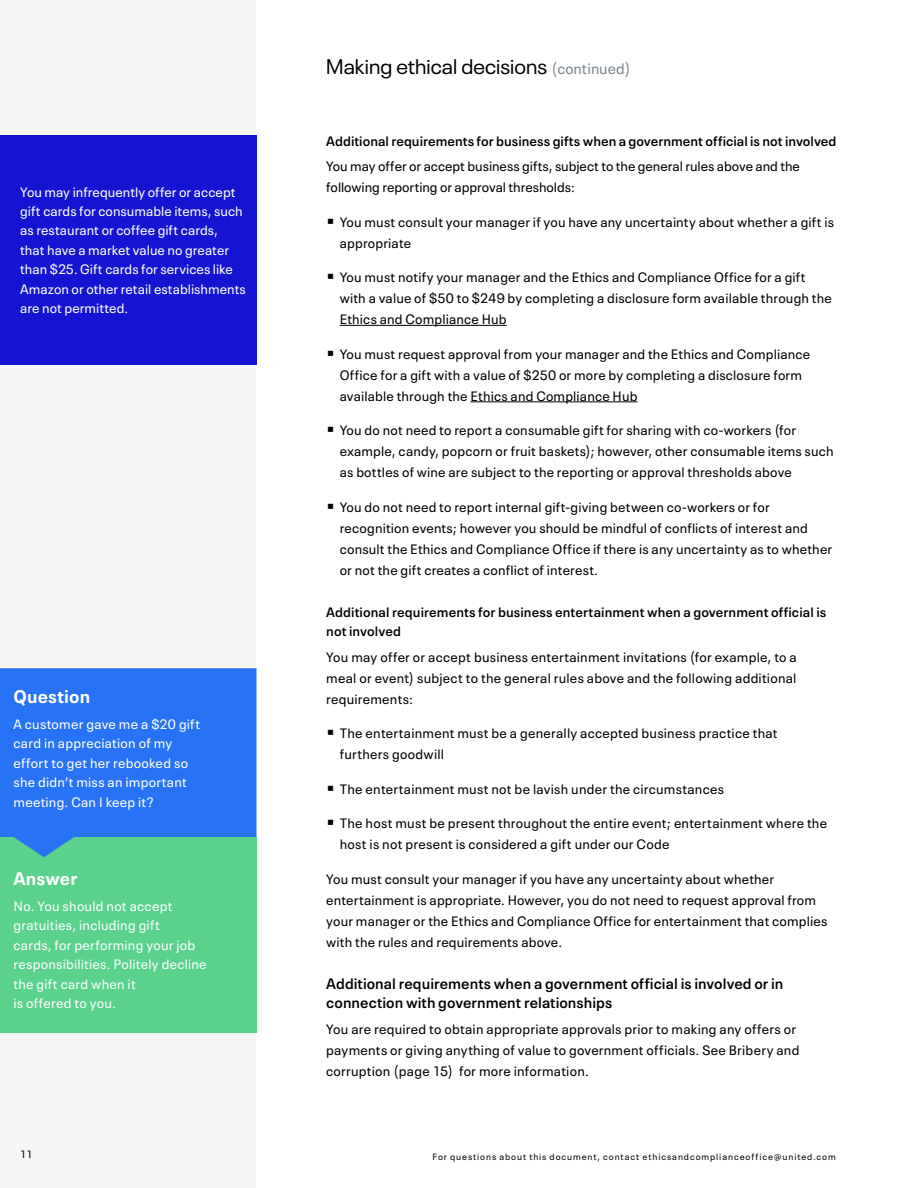
<style>
.page{position:relative;width:918px;height:1188px;background:#fff}
.page>*{position:absolute;margin:0;border:0;box-sizing:border-box;transform-origin:0 0}
.t1{font:21px "Neue Plak";letter-spacing:.005em;color:#000}
.t2{font:700 18px "Neue Plak Text";letter-spacing:.01em;color:#fff}
.t3{font:600 15px/19.5px "Neue Plak Text";letter-spacing:.005em;color:#000}
.t4{font:13.5px/21px "Neue Plak Text";letter-spacing:.01em;color:#000}
.t5{font:13.5px/19.5px "Neue Plak Text";letter-spacing:.01em;color:#fff}
.t6{font:600 13.5px/19.5px "Neue Plak Text";letter-spacing:.005em;color:#000}
.t7{font:10.5px "Neue Plak Text";color:#000}
.t8{font:9px "Neue Plak Text";letter-spacing:.1em;color:#000}
.s1{font-family:"Neue Plak Text";font-size:15px;color:#7c878e}
</style>
<div class="page">
<div style="left:0;top:0;width:256px;height:1188px;background:#f5f5f4"></div>
<hr style="left:340px;top:325px;width:167px;height:1px;background:#000">
<hr style="left:471px;top:402px;width:166px;height:1px;background:#000">
<div style="left:0;top:135px;width:256px;height:229px;background:#1414d2"></div>
<div style="left:0;top:837px;width:256px;height:196px;background:#5ad28c"></div>
<svg style="left:0;top:668px;width:256px;height:189px;background:#2c7beb"></svg>
<p class="t5" style="left:20px;top:181px;width:227px">You may infrequently offer or accept gift cards for consumable items, such as restaurant or coffee gift cards,<br>that have a market value no greater than $25. Gift cards for services like Amazon or other retail establishments are not permitted.</p>
<h2 class="t2" style="left:14px;top:681px;width:78px">Question</h2>
<p class="t5" style="left:14px;top:713px;width:188px">A customer gave me a $20 gift card in appreciation of my effort to get her rebooked so she didn’t miss an important meeting. Can I keep it?</p>
<h2 class="t2" style="left:14px;top:863px;width:65px">Answer</h2>
<p class="t5" style="left:14px;top:895px;width:195px">No. You should not accept gratuities, including gift<br>cards, for performing your job responsibilities. Politely decline the gift card when it<br>is offered to you.</p>
<p class="t7" style="left:20px;top:1146px;width:14px">11</p>
<h1 class="t1" style="left:326px;top:51px;width:306px">Making ethical decisions <span class="s1">(continued)</span></h1>
<p class="t6" style="left:326px;top:130px;width:512px">Additional requirements for business gifts when a government official is not involved</p>
<p class="t4" style="left:326px;top:154px;width:475px">You may offer or accept business gifts, subject to the general rules above and the following reporting or approval thresholds:</p>
<p class="t4" style="left:340px;top:210px;width:496px">You must consult your manager if you have any uncertainty about whether a gift is appropriate</p>
<p class="t4" style="left:340px;top:265px;width:494px">You must notify your manager and the Ethics and Compliance Office for a gift with a value of $50 to $249 by completing a disclosure form available through the<br>Ethics and Compliance Hub</p>
<p class="t4" style="left:340px;top:342px;width:472px">You must request approval from your manager and the Ethics and Compliance<br>Office for a gift with a value of $250 or more by completing a disclosure form available through the Ethics and Compliance Hub</p>
<p class="t4" style="left:340px;top:418px;width:495px">You do not need to report a consumable gift for sharing with co-workers (for example, candy, popcorn or fruit baskets); however, other consumable items such as bottles of wine are subject to the reporting or approval thresholds above</p>
<p class="t4" style="left:340px;top:495px;width:494px">You do not need to report internal gift-giving between co-workers or for recognition events; however you should be mindful of conflicts of interest and consult the Ethics and Compliance Office if there is any uncertainty as to whether or not the gift creates a conflict of interest.</p>
<p class="t6" style="left:326px;top:601px;width:502px">Additional requirements for business entertainment when a government official is not involved</p>
<p class="t4" style="left:326px;top:645px;width:472px;text-align:justify">You may offer or accept business entertainment invitations (for example, to a meal or event) subject to the general rules above and the following additional requirements:</p>
<p class="t4" style="left:340px;top:721px;width:440px">The entertainment must be a generally accepted business practice that furthers goodwill</p>
<p class="t4" style="left:340px;top:777px;width:386px">The entertainment must not be lavish under the circumstances</p>
<p class="t4" style="left:340px;top:811px;width:489px">The host must be present throughout the entire event; entertainment where the host is not present is considered a gift under our Code</p>
<p class="t4" style="left:326px;top:867px;width:503px">You must consult your manager if you have any uncertainty about whether entertainment is appropriate. However, you do not need to request approval from your manager or the Ethics and Compliance Office for entertainment that complies with the rules and requirements above.</p>
<p class="t3" style="left:326px;top:972px;width:459px">Additional requirements when a government official is involved or in connection with government relationships</p>
<p class="t4" style="left:326px;top:1017px;width:475px">You are required to obtain appropriate approvals prior to making any offers or payments or giving anything of value to government officials. See Bribery and corruption (page 15) for more information.</p>
<p class="t8" style="left:432px;top:1149px;width:405px">For questions about this document, contact ethicsandcomplianceoffice@united.com</p>
</div>
